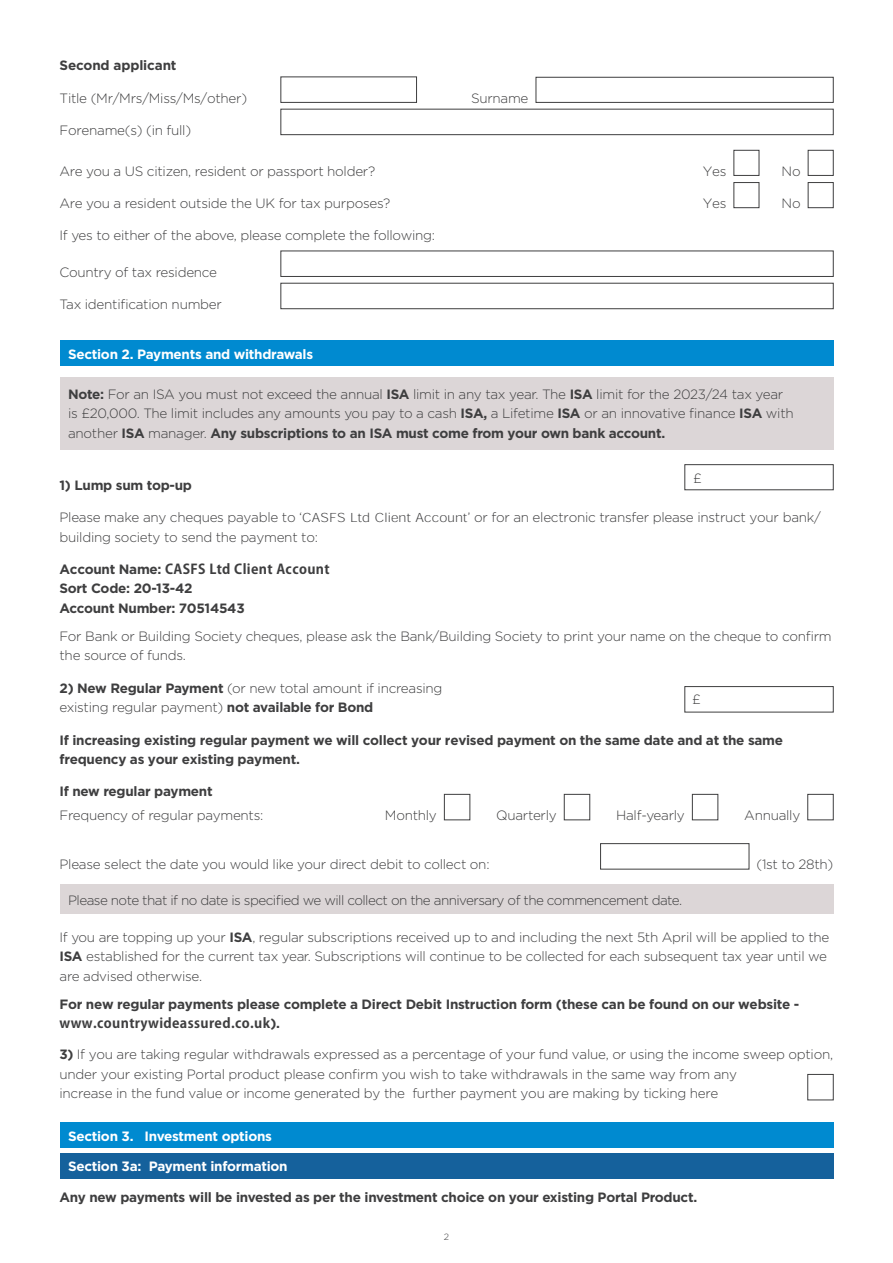
<style>
.page{position:relative;width:893px;height:1263px;background:#fff}
.page>*{position:absolute;margin:0;border:0;box-sizing:border-box;transform-origin:0 0}
.t1{font:300 13.5px/19.5px "Gotham";letter-spacing:-.02em;color:#3e3e3f}
.t2{font:700 13.5px/19.5px "Gotham";letter-spacing:-.02em;color:#3e3e3f}
.t3{font:700 13.5px "Gotham";letter-spacing:-.02em;color:#fff}
.t4{font:300 13.5px "Gotham";letter-spacing:-.04em;color:#3e3e3f}
.t5{font:700 13.5px "Adobe Gothic Std";letter-spacing:.03em;color:#3e3e3f}
.t6{font:300 9px "Gotham";color:#3e3e3f}
.s1{font-weight:700}
.s2{font-family:"Adobe Gothic Std";font-size:12.75px}
.s3{font-family:"Gotham"}
</style>
<div class="page">
<div style="left:60px;top:340px;width:773px;height:26px;background:#008ad0"></div>
<div style="left:60px;top:377px;width:773px;height:72px;background:#dcd6d7"></div>
<div style="left:685px;top:464px;width:148px;height:26px;border:1px solid #3e3e3f"></div>
<div style="left:685px;top:686px;width:148px;height:26px;border:1px solid #3e3e3f"></div>
<div style="left:444px;top:794px;width:26px;height:26px;background:#fff;border:1px solid #3e3e3f"></div>
<div style="left:564px;top:794px;width:26px;height:26px;background:#fff;border:1px solid #3e3e3f"></div>
<div style="left:692px;top:794px;width:26px;height:26px;background:#fff;border:1px solid #3e3e3f"></div>
<div style="left:807px;top:794px;width:26px;height:26px;background:#fff;border:1px solid #3e3e3f"></div>
<div style="left:600px;top:843px;width:149px;height:26px;background:#fff;border:1px solid #3e3e3f"></div>
<div style="left:60px;top:884px;width:773px;height:30px;background:#dcd6d7"></div>
<div style="left:807px;top:1074px;width:26px;height:26px;background:#fff;border:1px solid #3e3e3f"></div>
<div style="left:60px;top:1122px;width:773px;height:26px;background:#008ad0"></div>
<div style="left:60px;top:1153px;width:773px;height:26px;background:#15619c"></div>
<div style="left:281px;top:77px;width:136px;height:26px;background:#fff;border:1px solid #3e3e3f"></div>
<div style="left:536px;top:77px;width:297px;height:26px;background:#fff;border:1px solid #3e3e3f"></div>
<div style="left:281px;top:109px;width:552px;height:26px;background:#fff;border:1px solid #3e3e3f"></div>
<div style="left:734px;top:150px;width:25px;height:26px;background:#fff;border:1px solid #3e3e3f"></div>
<div style="left:808px;top:150px;width:25px;height:26px;background:#fff;border:1px solid #3e3e3f"></div>
<div style="left:734px;top:182px;width:25px;height:26px;background:#fff;border:1px solid #3e3e3f"></div>
<div style="left:808px;top:182px;width:25px;height:26px;background:#fff;border:1px solid #3e3e3f"></div>
<div style="left:281px;top:251px;width:552px;height:26px;background:#fff;border:1px solid #3e3e3f"></div>
<div style="left:281px;top:283px;width:552px;height:26px;background:#fff;border:1px solid #3e3e3f"></div>
<p class="t2" style="left:60px;top:56px;width:119px">Second applicant</p>
<p class="t1" style="left:60px;top:88px;width:189px">Title (Mr/Mrs/Miss/Ms/other)</p>
<p class="t1" style="left:471px;top:88px;width:59px">Surname</p>
<p class="t1" style="left:60px;top:120px;width:133px">Forename(s) (in full)</p>
<p class="t1" style="left:60px;top:161px;width:317px">Are you a US citizen, resident or passport holder?</p>
<p class="t1" style="left:703px;top:161px;width:25px">Yes</p>
<p class="t1" style="left:782px;top:161px;width:21px">No</p>
<p class="t1" style="left:60px;top:193px;width:332px">Are you a resident outside the UK for tax purposes?</p>
<p class="t1" style="left:703px;top:193px;width:25px">Yes</p>
<p class="t1" style="left:782px;top:193px;width:21px">No</p>
<p class="t1" style="left:60px;top:225px;width:377px">If yes to either of the above, please complete the following:</p>
<p class="t1" style="left:60px;top:262px;width:159px">Country of tax residence</p>
<p class="t1" style="left:60px;top:294px;width:164px">Tax identification number</p>
<p class="t3" style="left:68px;top:345px;width:247px">Section 2. Payments and withdrawals</p>
<p class="t1" style="left:68px;top:384px;width:727px"><span class="s1">Note:</span> For an ISA you must not exceed the annual <span class="s1">ISA</span> limit in any tax year. The <span class="s1">ISA</span> limit for the 2023/24 tax year is £20,000. The limit includes any amounts you pay to a cash <span class="s1">ISA,</span> a Lifetime <span class="s1">ISA</span> or an innovative finance <span class="s1">ISA</span> with another <span class="s1">ISA</span> manager. <span class="s1">Any subscriptions to an ISA must come from your own bank account.</span></p>
<p class="t1" style="left:693px;top:468px;width:10px">£</p>
<p class="t1" style="left:60px;top:506px;width:763px;line-height:20.1px">Please make any cheques payable to ‘<span class="s2">CASFS Ltd Client Account</span>’ or for an electronic transfer please instruct your bank/ building society to send the payment to:</p>
<p class="t5" style="left:60px;top:561px;width:272px"><span class="s3">Account Name:</span> CASFS Ltd Client Account</p>
<p class="t2" style="left:60px;top:579px;width:187px">Sort Code: 20-13-42<br>Account Number: 70514543</p>
<p class="t1" style="left:60px;top:626px;width:774px">For Bank or Building Society cheques, please ask the Bank/Building Society to print your name on the cheque to confirm the source of funds.</p>
<p class="t1" style="left:60px;top:678px;width:384px"><span class="s1">2) New Regular Payment</span> (or new total amount if increasing existing regular payment) <span class="s1">not available for Bond</span></p>
<p class="t1" style="left:692px;top:689px;width:10px">£</p>
<p class="t2" style="left:60px;top:730px;width:725px">If increasing existing regular payment we will collect your revised payment on the same date and at the same frequency as your existing payment.</p>
<p class="t2" style="left:60px;top:782px;width:155px">If new regular payment</p>
<p class="t1" style="left:60px;top:805px;width:205px">Frequency of regular payments:</p>
<p class="t1" style="left:385px;top:805px;width:53px">Monthly</p>
<p class="t1" style="left:496px;top:805px;width:62px">Quarterly</p>
<p class="t1" style="left:616px;top:805px;width:70px">Half-yearly</p>
<p class="t1" style="left:744px;top:805px;width:58px">Annually</p>
<p class="t1" style="left:60px;top:854px;width:432px">Please select the date you would like your direct debit to collect on:</p>
<p class="t1" style="left:756px;top:854px;width:78px">(1st to 28th)</p>
<p class="t4" style="left:68px;top:891px;width:616px">Please note that if no date is specified we will collect on the anniversary of the commencement date.</p>
<p class="t1" style="left:60px;top:927px;width:771px">If you are topping up your <span class="s1">ISA</span>, regular subscriptions received up to and including the next 5th April will be applied to the<br><span class="s1">ISA</span> established for the current tax year. Subscriptions will continue to be collected for each subsequent tax year until we are advised otherwise.</p>
<p class="t2" style="left:60px;top:994px;width:741px">For new regular payments please complete a Direct Debit Instruction form (these can be found on our website -</p>
<p class="t5" style="left:60px;top:1015px;width:222px">www.countrywideassured.co.uk<span class="s3">).</span></p>
<p class="t1" style="left:60px;top:1044px;width:775px"><span class="s1">3)</span> If you are taking regular withdrawals expressed as a percentage of your fund value, or using the income sweep option, under your existing Portal product please confirm you wish to take withdrawals in the same way from any<br>increase in the fund value or income generated by the further payment you are making by ticking here</p>
<p class="t3" style="left:68px;top:1127px;width:205px">Section 3. Investment options</p>
<p class="t3" style="left:68px;top:1157px;width:221px">Section 3a: Payment information</p>
<p class="t2" style="left:60px;top:1188px;width:639px">Any new payments will be invested as per the investment choice on your existing Portal Product.</p>
<p class="t2" style="left:60px;top:475px;width:134px">1) Lump sum top-up</p>
<p class="t6" style="left:444px;top:1231px;width:7px">2</p>
</div>
